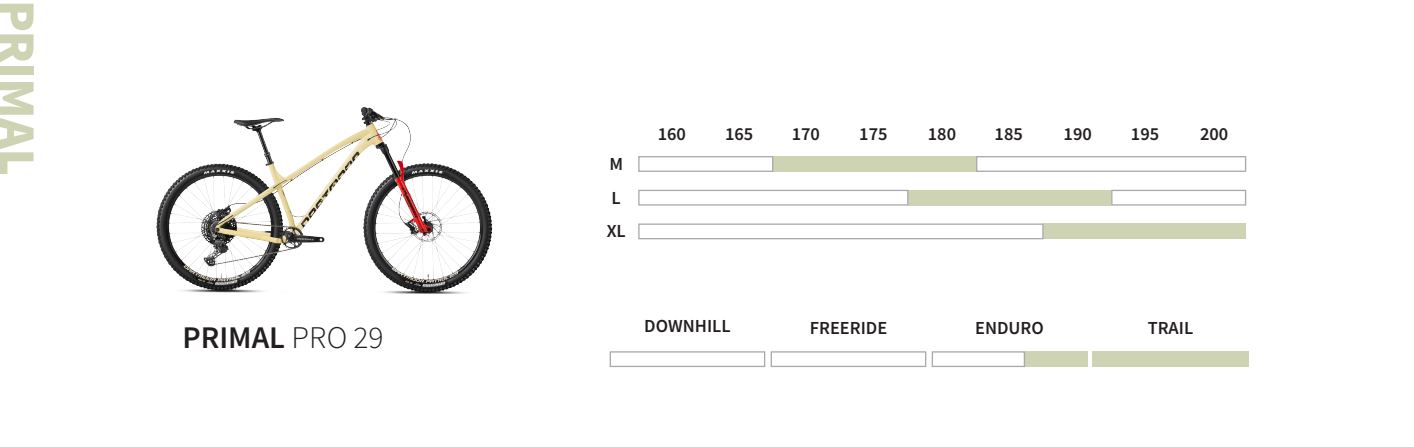
<style>
.page{position:relative;width:1414px;height:447px;background:#fff}
.page>*{position:absolute;margin:0;border:0;box-sizing:border-box;transform-origin:0 0}
.t1{font:900 51.62px "Source Sans Pro";letter-spacing:-.01em;color:#ced3b3}
.t2{font:600 31.5px "Source Sans Pro";color:#231f20}
.t3{font:600 18.38px "Source Sans Pro";color:#231f20}
.s1{font-weight:300}
</style>
<div class="page">
<div style="left:1217px;top:351px;width:31px;height:16px;background:#ced3b3"></div>
<svg style="left:609px;top:156px;width:638px;height:211px"></svg>
<div style="left:1111px;top:223px;width:68px;height:16px;background:#ced3b3"></div>
<div style="left:1179px;top:223px;width:67px;height:16px;background:#ced3b3"></div>
<img style="left:156px;top:107px;width:337px;height:187px">
<p class="t1" style="left:51px;top:0;width:177px;rotate:90deg">PRIMAL</p>
<p class="t2" style="left:182px;top:317px;width:203px">PRIMAL <span class="s1">PRO 29</span></p>
<p class="t3" style="left:609px;top:151px;width:15px">M</p>
<p class="t3" style="left:612px;top:185px;width:11px">L</p>
<p class="t3" style="left:607px;top:219px;width:21px">XL</p>
<p class="t3" style="left:658px;top:122px;width:30px">160</p>
<p class="t3" style="left:725px;top:122px;width:30px">165</p>
<p class="t3" style="left:792px;top:122px;width:30px">170</p>
<p class="t3" style="left:859px;top:122px;width:30px">175</p>
<p class="t3" style="left:928px;top:122px;width:30px">180</p>
<p class="t3" style="left:994px;top:122px;width:30px">185</p>
<p class="t3" style="left:1063px;top:122px;width:30px">190</p>
<p class="t3" style="left:1131px;top:122px;width:30px">195</p>
<p class="t3" style="left:1200px;top:122px;width:30px">200</p>
<p class="t3" style="left:644px;top:314px;width:88px">DOWNHILL</p>
<p class="t3" style="left:810px;top:315px;width:79px">FREERIDE</p>
<p class="t3" style="left:975px;top:315px;width:70px">ENDURO</p>
<p class="t3" style="left:1148px;top:315px;width:47px">TRAIL</p>
</div>
